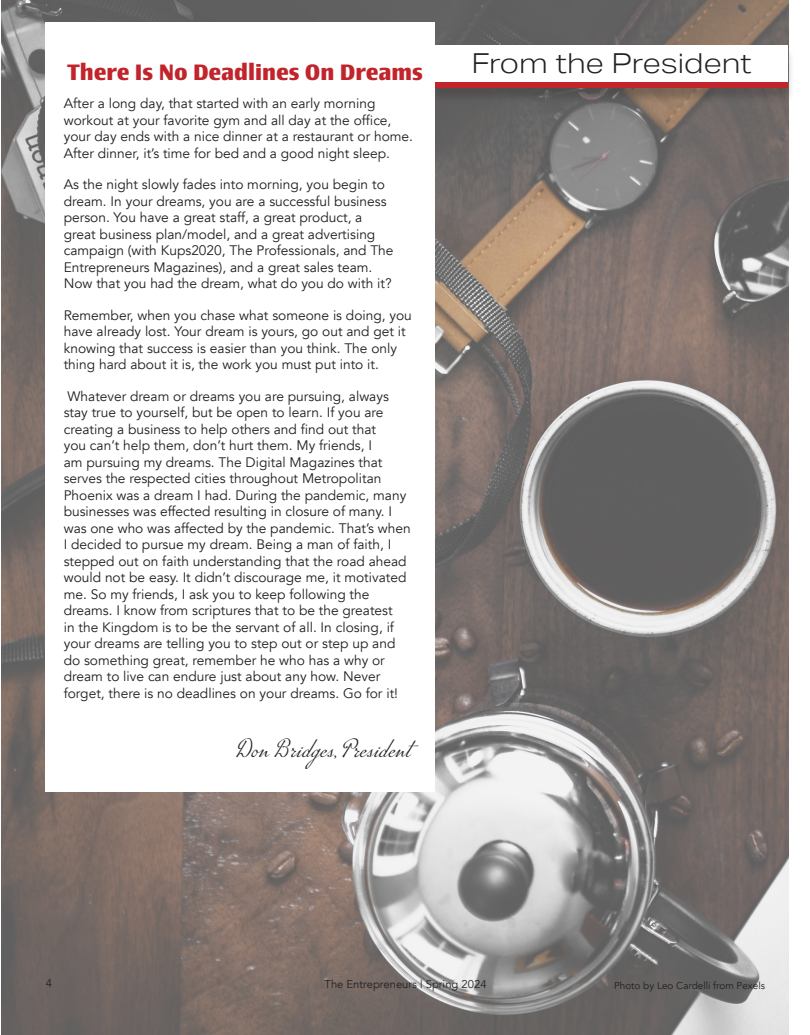
<style>
.page{position:relative;width:810px;height:1035px;background:#fff}
.page>*{position:absolute;margin:0;border:0;box-sizing:border-box;transform-origin:0 0}
.Paragraph_Style_5{font:31.25px "P22 Marcel Script Pro";color:#231f20}
.t1{font:300 27.5px "Aktiv Grotesk Ex";color:#231f20}
.Paragraph_Style_1{font:700 22.5px "Newbery Sans Pro";color:#c1242a}
.Story_Text{font:13.75px/16.5px "Avenir";color:#231f20}
.Paragraph_Style_5-2{font:11.25px "Avenir";color:#231f20}
.t2{font:10px "Avenir";color:#231f20}
</style>
<div class="page">
<img style="left:1px;top:0;width:788px;height:1035px">
<div style="left:429px;top:47px;width:366px;height:56px;background:#231f20;opacity:.25"></div>
<div style="left:435px;top:45px;width:353px;height:43px;background:#fff"></div>
<div style="left:435px;top:82px;width:353px;height:6px;background:#c1242b"></div>
<div style="left:45px;top:22px;width:390px;height:770px;background:#fff"></div>
<p class="Paragraph_Style_1" style="left:67px;top:58px;width:357px">There Is No Deadlines On Dreams</p>
<p class="Story_Text" style="left:64px;top:96px;width:351px">After a long day, that started with an early morning workout at your favorite gym and all day at the office, your day ends with a nice dinner at a restaurant or home.<br>After dinner, it’s time for bed and a good night sleep.</p>
<p class="Story_Text" style="left:64px;top:177px;width:331px">As the night slowly fades into morning, you begin to dream. In your dreams, you are a successful business person. You have a great staff, a great product, a great business plan/model, and a great advertising campaign (with Kups2020, The Professionals, and The Entrepreneurs Magazines), and a great sales team.<br>Now that you had the dream, what do you do with it?</p>
<p class="Story_Text" style="left:64px;top:307px;width:350px">Remember, when you chase what someone is doing, you have already lost. Your dream is yours, go out and get it knowing that success is easier than you think. The only thing hard about it is, the work you must put into it.</p>
<p class="Story_Text" style="left:64px;top:388px;width:348px">Whatever dream or dreams you are pursuing, always stay true to yourself, but be open to learn. If you are creating a business to help others and find out that<br>you can’t help them, don’t hurt them. My friends, I<br>am pursuing my dreams. The Digital Magazines that serves the respected cities throughout Metropolitan Phoenix was a dream I had. During the pandemic, many businesses was effected resulting in closure of many. I was one who was affected by the pandemic. That’s when I decided to pursue my dream. Being a man of faith, I stepped out on faith understanding that the road ahead would not be easy. It didn’t discourage me, it motivated me. So my friends, I ask you to keep following the dreams. I know from scriptures that to be the greatest<br>in the Kingdom is to be the servant of all. In closing, if your dreams are telling you to step out or step up and do something great, remember he who has a why or dream to live can endure just about any how. Never forget, there is no deadlines on your dreams. Go for it!</p>
<p class="Paragraph_Style_5" style="left:235px;top:728px;width:177px">Don Bridges, President</p>
<h2 class="t1" style="left:472px;top:48px;width:282px">From the President</h2>
<p class="Paragraph_Style_5-2" style="left:325px;top:977px;width:164px">The Entrepreneurs | Spring 2024</p>
<p class="Paragraph_Style_5-2" style="left:46px;top:976px;width:8px">4</p>
<p class="t2" style="left:614px;top:980px;width:152px">Photo by Leo Cardelli from Pexels</p>
</div>
